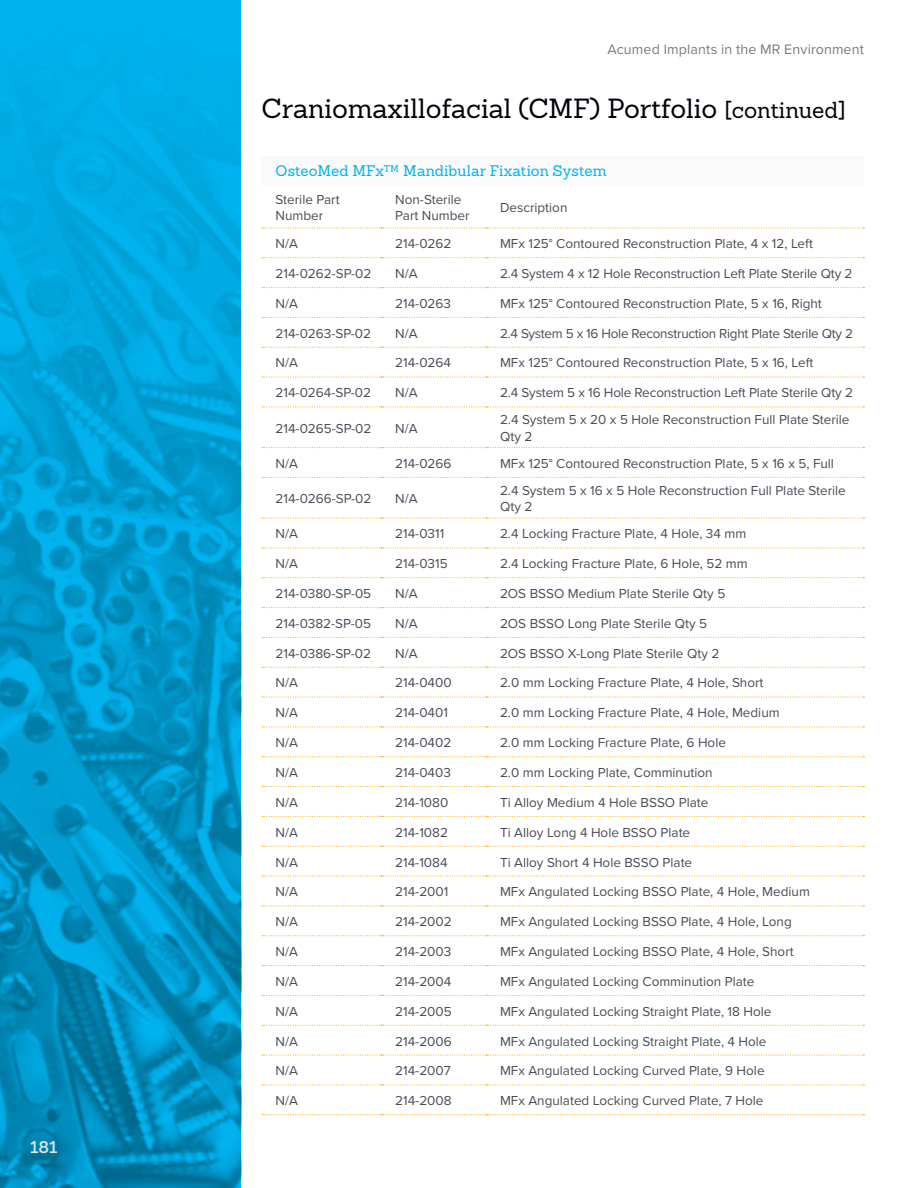
<style>
.page{position:relative;width:918px;height:1188px;background:#fff}
.page>*{position:absolute;margin:0;border:0;box-sizing:border-box;transform-origin:0 0}
.t1{font:27px "Sanchez Slab";color:#00000a}
.t2{font:600 16.5px "Sanchez Slab";color:#e4e5e4}
.t3{font:15px "Sanchez Slab";letter-spacing:.01em;color:#00b3ef}
.t4{font:14.25px "Proxima Nova";letter-spacing:.01em;color:#787b81}
.t5{font:13.5px/16.5px "Proxima Nova";color:#474c55}
.t6{font:13.5px "Proxima Nova";letter-spacing:-.02em;color:#474c55}
.s1{font-size:22.5px}
</style>
<div class="page">
<img style="left:0;top:0;width:241px;height:1188px">
<div style="left:262px;top:156px;width:602px;height:30px;background:#fafafa"></div>
<svg style="left:262px;top:257px;width:602px;height:1px"></svg>
<svg style="left:262px;top:287px;width:602px;height:1px"></svg>
<svg style="left:262px;top:317px;width:602px;height:1px"></svg>
<svg style="left:262px;top:347px;width:602px;height:1px"></svg>
<svg style="left:262px;top:377px;width:602px;height:1px"></svg>
<svg style="left:262px;top:406px;width:602px;height:1px"></svg>
<svg style="left:262px;top:447px;width:602px;height:1px"></svg>
<svg style="left:262px;top:477px;width:602px;height:1px"></svg>
<svg style="left:262px;top:518px;width:602px;height:1px"></svg>
<svg style="left:262px;top:547px;width:602px;height:1px"></svg>
<svg style="left:262px;top:577px;width:602px;height:1px"></svg>
<svg style="left:262px;top:607px;width:602px;height:1px"></svg>
<svg style="left:262px;top:637px;width:602px;height:1px"></svg>
<svg style="left:262px;top:667px;width:602px;height:1px"></svg>
<svg style="left:262px;top:697px;width:602px;height:1px"></svg>
<svg style="left:262px;top:726px;width:602px;height:1px"></svg>
<svg style="left:262px;top:756px;width:602px;height:1px"></svg>
<svg style="left:262px;top:786px;width:602px;height:1px"></svg>
<svg style="left:262px;top:816px;width:602px;height:1px"></svg>
<svg style="left:262px;top:846px;width:602px;height:1px"></svg>
<svg style="left:262px;top:876px;width:602px;height:1px"></svg>
<svg style="left:262px;top:905px;width:602px;height:1px"></svg>
<svg style="left:262px;top:935px;width:602px;height:1px"></svg>
<svg style="left:262px;top:965px;width:602px;height:1px"></svg>
<svg style="left:262px;top:995px;width:602px;height:1px"></svg>
<svg style="left:262px;top:1025px;width:602px;height:1px"></svg>
<svg style="left:262px;top:1055px;width:602px;height:1px"></svg>
<svg style="left:262px;top:1084px;width:602px;height:1px"></svg>
<svg style="left:262px;top:1114px;width:602px;height:1px"></svg>
<svg style="left:262px;top:227px;width:602px;height:1px"></svg>
<p class="t2" style="left:30px;top:1136px;width:29px">181</p>
<p class="t4" style="left:607px;top:39px;width:258px">Acumed Implants in the MR Environment</p>
<h1 class="t1" style="left:262px;top:91px;width:586px">Craniomaxillofacial (CMF) Portfolio <span class="s1">[continued]</span></h1>
<p class="t3" style="left:276px;top:161px;width:332px">OsteoMed MFx™ Mandibular Fixation System</p>
<p class="t5" style="left:276px;top:191px;width:66px">Sterile Part<br>Number</p>
<p class="t5" style="left:395px;top:191px;width:76px">Non-Sterile<br>Part Number</p>
<p class="t5" style="left:500px;top:199px;width:69px">Description</p>
<p class="t5" style="left:276px;top:235px;width:24px">N/A</p>
<p class="t5" style="left:395px;top:235px;width:58px">214-0262</p>
<p class="t5" style="left:500px;top:235px;width:314px">MFx 125° Contoured Reconstruction Plate, 4 x 12, Left</p>
<p class="t5" style="left:276px;top:265px;width:97px">214-0262-SP-02</p>
<p class="t5" style="left:395px;top:265px;width:24px">N/A</p>
<p class="t5" style="left:500px;top:265px;width:354px">2.4 System 4 x 12 Hole Reconstruction Left Plate Sterile Qty 2</p>
<p class="t5" style="left:276px;top:294px;width:24px">N/A</p>
<p class="t5" style="left:395px;top:294px;width:57px">214-0263</p>
<p class="t5" style="left:500px;top:294px;width:323px">MFx 125° Contoured Reconstruction Plate, 5 x 16, Right</p>
<p class="t5" style="left:276px;top:324px;width:97px">214-0263-SP-02</p>
<p class="t5" style="left:395px;top:324px;width:24px">N/A</p>
<p class="t6" style="left:500px;top:323px;width:354px">2.4 System 5 x 16 Hole Reconstruction Right Plate Sterile Qty 2</p>
<p class="t5" style="left:276px;top:354px;width:24px">N/A</p>
<p class="t5" style="left:395px;top:354px;width:57px">214-0264</p>
<p class="t5" style="left:500px;top:354px;width:315px">MFx 125° Contoured Reconstruction Plate, 5 x 16, Left</p>
<p class="t5" style="left:276px;top:384px;width:97px">214-0264-SP-02</p>
<p class="t5" style="left:395px;top:384px;width:24px">N/A</p>
<p class="t5" style="left:500px;top:384px;width:355px">2.4 System 5 x 16 Hole Reconstruction Left Plate Sterile Qty 2</p>
<p class="t5" style="left:276px;top:419px;width:97px">214-0265-SP-02</p>
<p class="t5" style="left:395px;top:419px;width:24px">N/A</p>
<p class="t5" style="left:500px;top:411px;width:351px">2.4 System 5 x 20 x 5 Hole Reconstruction Full Plate Sterile<br>Qty 2</p>
<p class="t5" style="left:276px;top:454px;width:24px">N/A</p>
<p class="t5" style="left:395px;top:454px;width:58px">214-0266</p>
<p class="t5" style="left:500px;top:454px;width:335px">MFx 125° Contoured Reconstruction Plate, 5 x 16 x 5, Full</p>
<p class="t5" style="left:276px;top:490px;width:97px">214-0266-SP-02</p>
<p class="t5" style="left:395px;top:490px;width:24px">N/A</p>
<p class="t5" style="left:500px;top:481px;width:347px">2.4 System 5 x 16 x 5 Hole Reconstruction Full Plate Sterile<br>Qty 2</p>
<p class="t5" style="left:276px;top:525px;width:24px">N/A</p>
<p class="t5" style="left:395px;top:525px;width:51px">214-0311</p>
<p class="t5" style="left:500px;top:525px;width:248px">2.4 Locking Fracture Plate, 4 Hole, 34 mm</p>
<p class="t5" style="left:276px;top:555px;width:24px">N/A</p>
<p class="t5" style="left:395px;top:555px;width:54px">214-0315</p>
<p class="t5" style="left:500px;top:555px;width:249px">2.4 Locking Fracture Plate, 6 Hole, 52 mm</p>
<p class="t5" style="left:276px;top:585px;width:97px">214-0380-SP-05</p>
<p class="t5" style="left:395px;top:585px;width:24px">N/A</p>
<p class="t5" style="left:500px;top:585px;width:227px">2OS BSSO Medium Plate Sterile Qty 5</p>
<p class="t5" style="left:276px;top:614px;width:97px">214-0382-SP-05</p>
<p class="t5" style="left:395px;top:614px;width:24px">N/A</p>
<p class="t5" style="left:500px;top:614px;width:209px">2OS BSSO Long Plate Sterile Qty 5</p>
<p class="t5" style="left:276px;top:644px;width:97px">214-0386-SP-02</p>
<p class="t5" style="left:395px;top:644px;width:24px">N/A</p>
<p class="t5" style="left:500px;top:644px;width:221px">2OS BSSO X-Long Plate Sterile Qty 2</p>
<p class="t5" style="left:276px;top:674px;width:24px">N/A</p>
<p class="t5" style="left:395px;top:674px;width:58px">214-0400</p>
<p class="t5" style="left:500px;top:674px;width:265px">2.0 mm Locking Fracture Plate, 4 Hole, Short</p>
<p class="t5" style="left:276px;top:704px;width:24px">N/A</p>
<p class="t5" style="left:395px;top:704px;width:54px">214-0401</p>
<p class="t5" style="left:500px;top:704px;width:281px">2.0 mm Locking Fracture Plate, 4 Hole, Medium</p>
<p class="t5" style="left:276px;top:734px;width:24px">N/A</p>
<p class="t5" style="left:395px;top:734px;width:58px">214-0402</p>
<p class="t5" style="left:500px;top:734px;width:227px">2.0 mm Locking Fracture Plate, 6 Hole</p>
<p class="t5" style="left:276px;top:764px;width:24px">N/A</p>
<p class="t5" style="left:395px;top:764px;width:57px">214-0403</p>
<p class="t5" style="left:500px;top:764px;width:214px">2.0 mm Locking Plate, Comminution</p>
<p class="t5" style="left:276px;top:793px;width:24px">N/A</p>
<p class="t5" style="left:395px;top:793px;width:55px">214-1080</p>
<p class="t5" style="left:500px;top:793px;width:210px">Ti Alloy Medium 4 Hole BSSO Plate</p>
<p class="t5" style="left:276px;top:823px;width:24px">N/A</p>
<p class="t5" style="left:395px;top:823px;width:54px">214-1082</p>
<p class="t5" style="left:500px;top:823px;width:192px">Ti Alloy Long 4 Hole BSSO Plate</p>
<p class="t5" style="left:276px;top:853px;width:24px">N/A</p>
<p class="t5" style="left:395px;top:853px;width:54px">214-1084</p>
<p class="t5" style="left:500px;top:853px;width:194px">Ti Alloy Short 4 Hole BSSO Plate</p>
<p class="t5" style="left:276px;top:883px;width:24px">N/A</p>
<p class="t5" style="left:395px;top:883px;width:55px">214-2001</p>
<p class="t5" style="left:500px;top:883px;width:311px">MFx Angulated Locking BSSO Plate, 4 Hole, Medium</p>
<p class="t5" style="left:276px;top:913px;width:24px">N/A</p>
<p class="t5" style="left:395px;top:913px;width:58px">214-2002</p>
<p class="t5" style="left:500px;top:913px;width:293px">MFx Angulated Locking BSSO Plate, 4 Hole, Long</p>
<p class="t5" style="left:276px;top:943px;width:24px">N/A</p>
<p class="t5" style="left:395px;top:943px;width:58px">214-2003</p>
<p class="t5" style="left:500px;top:943px;width:295px">MFx Angulated Locking BSSO Plate, 4 Hole, Short</p>
<p class="t5" style="left:276px;top:973px;width:24px">N/A</p>
<p class="t5" style="left:395px;top:973px;width:58px">214-2004</p>
<p class="t5" style="left:500px;top:973px;width:256px">MFx Angulated Locking Comminution Plate</p>
<p class="t5" style="left:276px;top:1002px;width:24px">N/A</p>
<p class="t5" style="left:395px;top:1002px;width:58px">214-2005</p>
<p class="t5" style="left:500px;top:1002px;width:273px">MFx Angulated Locking Straight Plate, 18 Hole</p>
<p class="t5" style="left:276px;top:1032px;width:24px">N/A</p>
<p class="t5" style="left:395px;top:1032px;width:58px">214-2006</p>
<p class="t5" style="left:500px;top:1032px;width:268px">MFx Angulated Locking Straight Plate, 4 Hole</p>
<p class="t5" style="left:276px;top:1062px;width:24px">N/A</p>
<p class="t5" style="left:395px;top:1062px;width:57px">214-2007</p>
<p class="t5" style="left:500px;top:1062px;width:266px">MFx Angulated Locking Curved Plate, 9 Hole</p>
<p class="t5" style="left:276px;top:1092px;width:24px">N/A</p>
<p class="t5" style="left:395px;top:1092px;width:58px">214-2008</p>
<p class="t5" style="left:500px;top:1092px;width:265px">MFx Angulated Locking Curved Plate, 7 Hole</p>
</div>
